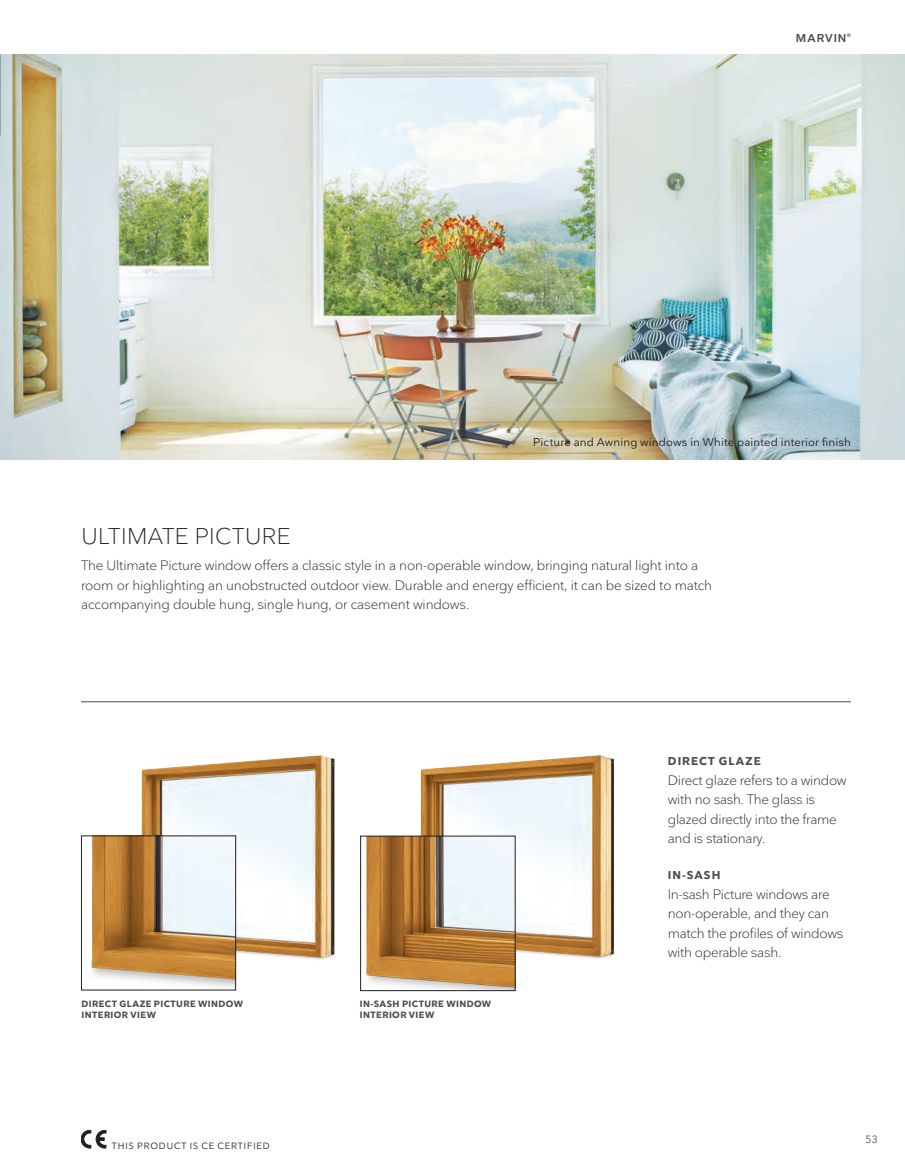
<style>
.page{position:relative;width:905px;height:1175px;background:#fff}
.page>*{position:absolute;margin:0;border:0;box-sizing:border-box;transform-origin:0 0}
.t1{font:300 22.5px "Nationale";letter-spacing:.02em;color:#231f20}
.t2{font:300 13.5px/19.5px "Nationale";letter-spacing:-.01em;color:#231f20}
.t3{font:11.25px "Nationale";letter-spacing:.015em;color:#231f20}
.t4{font:700 11.25px "Nationale";letter-spacing:.09em;color:#4b4c4d}
.t5{font:600 11.25px "Nationale";letter-spacing:.09em;color:#4b4c4d}
.t6{font:10.5px "Nationale";color:#4b4c4d}
.t7{font:700 9px/10.8px "Nationale";letter-spacing:.045em;color:#4b4c4d}
.t8{font:9px "Nationale";letter-spacing:.095em;color:#231f20}
</style>
<div class="page">
<img style="left:0;top:54px;width:904px;height:405px">
<hr style="left:81px;top:701px;width:769px;height:1px;background:#4b4c4d">
<svg style="left:81px;top:1130px;width:25px;height:18px"></svg>
<img style="left:141px;top:755px;width:194px;height:215px">
<img style="left:91px;top:837px;width:143px;height:151px">
<div style="left:81px;top:835px;width:155px;height:155px;border:1px solid #231f20"></div>
<img style="left:419px;top:755px;width:196px;height:216px">
<img style="left:366px;top:838px;width:147px;height:150px">
<div style="left:360px;top:836px;width:155px;height:154px;border:1px solid #231f20"></div>
<p class="t5" style="left:796px;top:31px;width:56px">MARVIN<sup>®</sup></p>
<p class="t3" style="left:533px;top:434px;width:319px">Picture and Awning windows in White painted interior finish</p>
<h1 class="t1" style="left:81px;top:521px;width:211px">ULTIMATE PICTURE</h1>
<p class="t2" style="left:81px;top:555px;width:632px">The Ultimate Picture window offers a classic style in a non-operable window, bringing natural light into a room or highlighting an unobstructed outdoor view. Durable and energy efficient, it can be sized to match accompanying double hung, single hung, or casement windows.</p>
<p class="t7" style="left:82px;top:998px;width:163px">DIRECT GLAZE PICTURE WINDOW<br>INTERIOR VIEW</p>
<p class="t7" style="left:360px;top:998px;width:133px">IN-SASH PICTURE WINDOW<br>INTERIOR VIEW</p>
<p class="t8" style="left:112px;top:1139px;width:159px">THIS PRODUCT IS CE CERTIFIED</p>
<p class="t4" style="left:668px;top:754px;width:94px">DIRECT GLAZE</p>
<p class="t2" style="left:667px;top:770px;width:180px">Direct glaze refers to a window with no sash. The glass is glazed directly into the frame and is stationary.</p>
<p class="t4" style="left:668px;top:868px;width:54px">IN-SASH</p>
<p class="t2" style="left:667px;top:884px;width:177px">In-sash Picture windows are non-operable, and they can match the profiles of windows with operable sash.</p>
<p class="t6" style="left:865px;top:1132px;width:14px">53</p>
</div>
